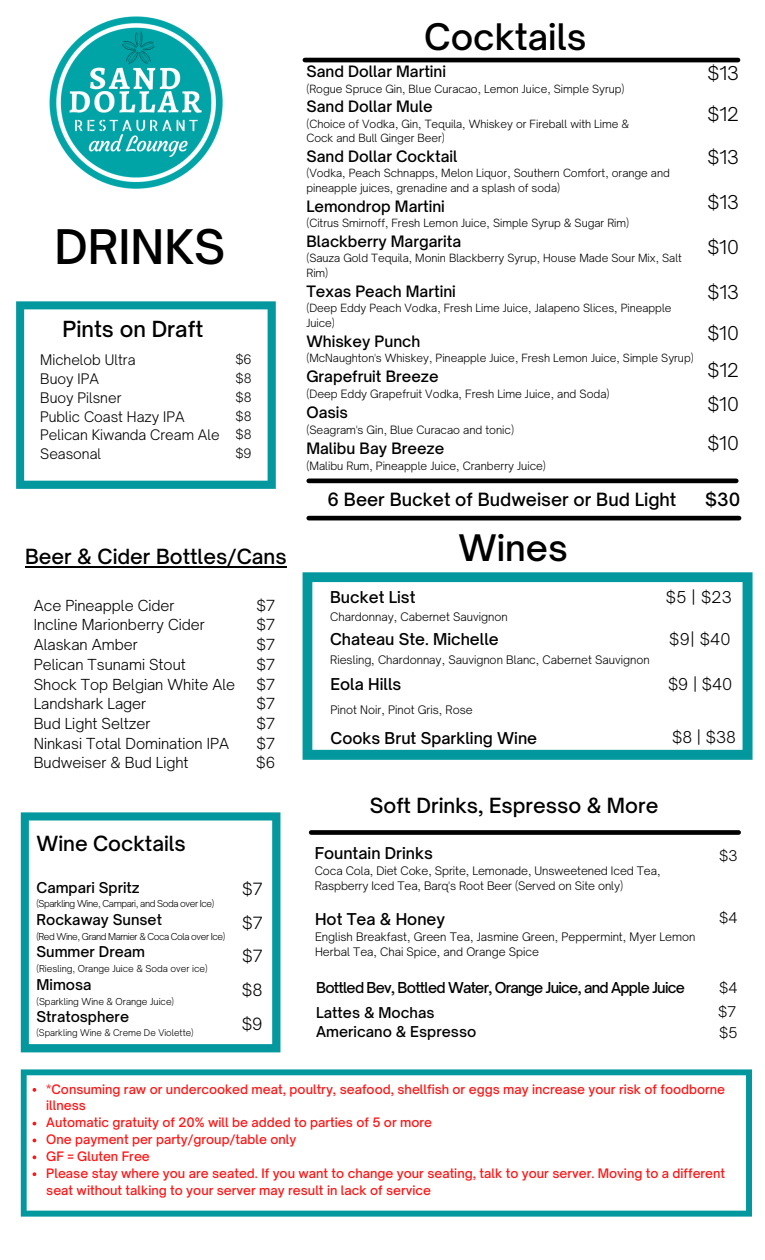
<style>
.page{position:relative;width:765px;height:1260px;background:#fff}
.page>*{position:absolute;margin:0;border:0;box-sizing:border-box;transform-origin:0 0}
.t1{font:500 45.62px "Open Sauce One";color:#000}
.t2{font:500 35px "Open Sauce One";color:#000}
.t3{font:500 21.25px "Open Sauce One";color:#000}
.t4{font:500 20px "Open Sauce One";color:#000}
.t5{font:300 18.25px "Open Sauce One";color:#000}
.t6{font:500 17.5px "Open Sauce One";color:#000}
.t7{font:300 16.12px "Open Sauce One";color:#000}
.t8{font:500 15.62px "Open Sauce One";color:#000}
.t9{font:300 15.62px "Open Sauce One";letter-spacing:.01em;color:#000}
.t10{font:500 15px "Open Sauce One";color:#000}
.t11{font:300 14.62px "Open Sauce One";color:#000}
.t12{font:300 14.5px "Open Sauce One";color:#000}
.t13{font:500 14.38px "Open Sauce One";letter-spacing:-.05em;color:#000}
.t14{font:500 14.38px "Open Sauce One";color:#000}
.t15{font:500 14.25px "Open Sauce One";color:#000}
.t16{font:300 14.12px "Open Sauce One";color:#000}
.t17{font:300 13.88px "Open Sauce One";color:#000}
.t18{font:500 12.5px/16.9px "Open Sauce One";color:#ff1616}
.t19{font:300 12.5px "Open Sauce One";color:#000}
.t20{font:300 11.25px/15px "Open Sauce One";color:#000}
.t21{font:300 11px "Open Sauce One";color:#000}
.t22{font:300 10.88px/14.5px "Open Sauce One";color:#000}
.t23{font:300 9.12px "Open Sauce One";letter-spacing:-.045em;color:#000}
.t24{font:300 9.12px "Open Sauce One";color:#000}
.t25{font:300 8.88px "Open Sauce One";color:#000}
</style>
<div class="page">
<img style="left:49px;top:16px;width:174px;height:173px">
<svg style="left:16px;top:301px;width:260px;height:188px"></svg>
<hr style="left:305px;top:58px;width:433px;height:4px;background:#000">
<hr style="left:309px;top:479px;width:427px;height:4px;background:#000">
<svg style="left:21px;top:812px;width:259px;height:240px"></svg>
<hr style="left:309px;top:516px;width:430px;height:4px;background:#000">
<svg style="left:303px;top:572px;width:450px;height:188px"></svg>
<div style="left:311px;top:830px;width:428px;height:5px;background:#000"></div>
<svg style="left:21px;top:1069px;width:731px;height:148px"></svg>
<hr style="left:25px;top:566px;width:262px;height:2px;background:#000">
<svg style="left:33px;top:1088px;width:3px;height:4px"></svg>
<svg style="left:33px;top:1155px;width:3px;height:4px"></svg>
<svg style="left:33px;top:1172px;width:3px;height:4px"></svg>
<p class="t1" style="left:54px;top:218px;width:173px">DRINKS</p>
<p class="t3" style="left:62px;top:316px;width:142px">Pints on Draft</p>
<p class="t17" style="left:40px;top:352px;width:97px">Michelob Ultra</p>
<p class="t17" style="left:40px;top:370px;width:60px">Buoy IPA</p>
<p class="t17" style="left:40px;top:389px;width:83px">Buoy Pilsner</p>
<p class="t17" style="left:40px;top:408px;width:146px">Public Coast Hazy IPA</p>
<p class="t17" style="left:40px;top:427px;width:181px">Pelican Kiwanda Cream Ale</p>
<p class="t17" style="left:40px;top:445px;width:62px">Seasonal</p>
<p class="t19" style="left:235px;top:352px;width:18px">$6</p>
<p class="t19" style="left:236px;top:371px;width:18px">$8</p>
<p class="t19" style="left:236px;top:389px;width:18px">$8</p>
<p class="t19" style="left:236px;top:408px;width:18px">$8</p>
<p class="t19" style="left:236px;top:427px;width:18px">$8</p>
<p class="t19" style="left:235px;top:446px;width:18px">$9</p>
<p class="t4" style="left:25px;top:544px;width:263px">Beer &amp; Cider Bottles/Cans</p>
<p class="t12" style="left:34px;top:596px;width:142px">Ace Pineapple Cider</p>
<p class="t12" style="left:34px;top:616px;width:173px">Incline Marionberry Cider</p>
<p class="t12" style="left:34px;top:636px;width:106px">Alaskan Amber</p>
<p class="t12" style="left:34px;top:655px;width:154px">Pelican Tsunami Stout</p>
<p class="t12" style="left:34px;top:675px;width:203px">Shock Top Belgian White Ale</p>
<p class="t12" style="left:34px;top:695px;width:114px">Landshark Lager</p>
<p class="t12" style="left:34px;top:714px;width:118px">Bud Light Seltzer</p>
<p class="t12" style="left:34px;top:734px;width:197px">Ninkasi Total Domination IPA</p>
<p class="t12" style="left:34px;top:754px;width:156px">Budweiser &amp; Bud Light</p>
<p class="t11" style="left:257px;top:596px;width:20px">$7</p>
<p class="t11" style="left:257px;top:616px;width:20px">$7</p>
<p class="t11" style="left:257px;top:636px;width:20px">$7</p>
<p class="t11" style="left:257px;top:655px;width:20px">$7</p>
<p class="t11" style="left:257px;top:675px;width:20px">$7</p>
<p class="t11" style="left:257px;top:695px;width:20px">$7</p>
<p class="t11" style="left:257px;top:714px;width:20px">$7</p>
<p class="t11" style="left:257px;top:734px;width:20px">$7</p>
<p class="t11" style="left:256px;top:754px;width:20px">$6</p>
<p class="t4" style="left:37px;top:831px;width:151px">Wine Cocktails</p>
<p class="t15" style="left:37px;top:878px;width:105px">Campari Spritz</p>
<p class="t23" style="left:37px;top:898px;width:179px">(Sparkling Wine, Campari, and Soda over Ice)</p>
<p class="t15" style="left:37px;top:911px;width:127px">Rockaway Sunset</p>
<p class="t23" style="left:37px;top:931px;width:190px">(Red Wine, Grand Marnier &amp; Coca Cola over Ice)</p>
<p class="t15" style="left:37px;top:943px;width:110px">Summer Dream</p>
<p class="t24" style="left:37px;top:963px;width:173px">(Riesling, Orange Juice &amp; Soda over ice)</p>
<p class="t15" style="left:37px;top:976px;width:57px">Mimosa</p>
<p class="t24" style="left:37px;top:996px;width:139px">(Sparkling Wine &amp; Orange Juice)</p>
<p class="t15" style="left:37px;top:1008px;width:94px">Stratosphere</p>
<p class="t25" style="left:37px;top:1028px;width:159px">(Sparkling Wine &amp; Creme De Violette)</p>
<p class="t7" style="left:242px;top:879px;width:22px">$7</p>
<p class="t7" style="left:242px;top:913px;width:22px">$7</p>
<p class="t7" style="left:242px;top:946px;width:22px">$7</p>
<p class="t7" style="left:242px;top:980px;width:22px">$8</p>
<p class="t7" style="left:242px;top:1014px;width:22px">$9</p>
<p class="t2" style="left:424px;top:15px;width:164px">Cocktails</p>
<p class="t10" style="left:306px;top:62px;width:141px">Sand Dollar Martini</p>
<p class="t22" style="left:306px;top:81px;width:320px">(Rogue Spruce Gin, Blue Curacao, Lemon Juice, Simple Syrup)</p>
<p class="t10" style="left:306px;top:97px;width:128px">Sand Dollar Mule</p>
<p class="t22" style="left:306px;top:116px;width:324px">(Choice of Vodka, Gin, Tequila, Whiskey or Fireball with Lime &amp;</p>
<p class="t22" style="left:306px;top:131px;width:140px">Cock and Bull Ginger Beer)</p>
<p class="t10" style="left:306px;top:147px;width:153px">Sand Dollar Cocktail</p>
<p class="t22" style="left:306px;top:166px;width:365px">(Vodka, Peach Schnapps, Melon Liquor, Southern Comfort, orange and</p>
<p class="t22" style="left:306px;top:181px;width:255px">pineapple juices, grenadine and a splash of soda)</p>
<p class="t10" style="left:306px;top:197px;width:140px">Lemondrop Martini</p>
<p class="t22" style="left:306px;top:216px;width:324px">(Citrus Smirnoff, Fresh Lemon Juice, Simple Syrup &amp; Sugar Rim)</p>
<p class="t10" style="left:306px;top:232px;width:156px">Blackberry Margarita</p>
<p class="t22" style="left:306px;top:251px;width:377px">(Sauza Gold Tequila, Monin Blackberry Syrup, House Made Sour Mix, Salt<br>Rim)</p>
<p class="t10" style="left:306px;top:282px;width:151px">Texas Peach Martini</p>
<p class="t22" style="left:306px;top:301px;width:367px">(Deep Eddy Peach Vodka, Fresh Lime Juice, Jalapeno Slices, Pineapple<br>Juice)</p>
<p class="t10" style="left:306px;top:332px;width:115px">Whiskey Punch</p>
<p class="t22" style="left:306px;top:350px;width:389px">(McNaughton's Whiskey, Pineapple Juice, Fresh Lemon Juice, Simple Syrup)</p>
<p class="t10" style="left:306px;top:367px;width:134px">Grapefruit Breeze</p>
<p class="t21" style="left:306px;top:387px;width:305px">(Deep Eddy Grapefruit Vodka, Fresh Lime Juice, and Soda)</p>
<p class="t10" style="left:306px;top:403px;width:43px">Oasis</p>
<p class="t21" style="left:306px;top:423px;width:209px">(Seagram's Gin, Blue Curacao and tonic)</p>
<p class="t10" style="left:306px;top:439px;width:139px">Malibu Bay Breeze</p>
<p class="t21" style="left:306px;top:459px;width:241px">(Malibu Rum, Pineapple Juice, Cranberry Juice)</p>
<p class="t6" style="left:328px;top:488px;width:350px">6 Beer Bucket of Budweiser or Bud Light</p>
<p class="t6" style="left:705px;top:488px;width:37px">$30</p>
<p class="t5" style="left:707px;top:62px;width:33px">$13</p>
<p class="t5" style="left:708px;top:103px;width:33px">$12</p>
<p class="t5" style="left:707px;top:146px;width:33px">$13</p>
<p class="t5" style="left:707px;top:191px;width:33px">$13</p>
<p class="t5" style="left:707px;top:236px;width:33px">$10</p>
<p class="t5" style="left:707px;top:281px;width:33px">$13</p>
<p class="t5" style="left:707px;top:322px;width:33px">$10</p>
<p class="t5" style="left:708px;top:358px;width:33px">$12</p>
<p class="t5" style="left:707px;top:393px;width:33px">$10</p>
<p class="t5" style="left:707px;top:432px;width:33px">$10</p>
<p class="t2" style="left:458px;top:526px;width:111px">Wines</p>
<p class="t8" style="left:330px;top:588px;width:87px">Bucket List</p>
<p class="t8" style="left:330px;top:630px;width:170px">Chateau Ste. Michelle</p>
<p class="t8" style="left:331px;top:675px;width:72px">Eola Hills</p>
<p class="t20" style="left:330px;top:609px;width:179px">Chardonnay, Cabernet Sauvignon</p>
<p class="t20" style="left:330px;top:652px;width:321px">Riesling, Chardonnay, Sauvignon Blanc, Cabernet Sauvignon</p>
<p class="t20" style="left:331px;top:702px;width:144px">Pinot Noir, Pinot Gris, Rose</p>
<p class="t8" style="left:331px;top:729px;width:208px">Cooks Brut Sparkling Wine</p>
<p class="t9" style="left:666px;top:588px;width:68px">$5 | $23</p>
<p class="t9" style="left:669px;top:630px;width:63px">$9| $40</p>
<p class="t9" style="left:668px;top:675px;width:66px">$9 | $40</p>
<p class="t9" style="left:672px;top:727px;width:65px">$8 | $38</p>
<p class="t4" style="left:370px;top:793px;width:290px">Soft Drinks, Espresso &amp; More</p>
<p class="t8" style="left:315px;top:844px;width:120px">Fountain Drinks</p>
<p class="t20" style="left:315px;top:864px;width:347px">Coca Cola, Diet Coke, Sprite, Lemonade, Unsweetened Iced Tea,</p>
<p class="t20" style="left:315px;top:879px;width:310px">Raspberry Iced Tea, Barq's Root Beer (Served on Site only)</p>
<p class="t8" style="left:315px;top:910px;width:132px">Hot Tea &amp; Honey</p>
<p class="t20" style="left:315px;top:929px;width:382px">English Breakfast, Green Tea, Jasmine Green, Peppermint, Myer Lemon<br>Herbal Tea, Chai Spice, and Orange Spice</p>
<p class="t13" style="left:316px;top:979px;width:370px">Bottled Bev, Bottled Water, Orange Juice, and Apple Juice</p>
<p class="t14" style="left:316px;top:1003px;width:120px">Lattes &amp; Mochas</p>
<p class="t14" style="left:316px;top:1023px;width:162px">Americano &amp; Espresso</p>
<p class="t16" style="left:719px;top:847px;width:20px">$3</p>
<p class="t16" style="left:719px;top:909px;width:20px">$4</p>
<p class="t16" style="left:719px;top:979px;width:20px">$4</p>
<p class="t16" style="left:718px;top:1003px;width:19px">$7</p>
<p class="t16" style="left:719px;top:1024px;width:20px">$5</p>
<p class="t18" style="left:46px;top:1080px;width:680px">*Consuming raw or undercooked meat, poultry, seafood, shellfish or eggs may increase your risk of foodborne illness</p>
<p class="t18" style="left:46px;top:1114px;width:387px">Automatic gratuity of 20% will be added to parties of 5 or more</p>
<p class="t18" style="left:46px;top:1131px;width:252px">One payment per party/group/table only</p>
<p class="t18" style="left:46px;top:1148px;width:105px">GF = Gluten Free</p>
<p class="t18" style="left:46px;top:1165px;width:680px">Please stay where you are seated. If you want to change your seating, talk to your server. Moving to a different seat without talking to your server may result in lack of service</p>
</div>
